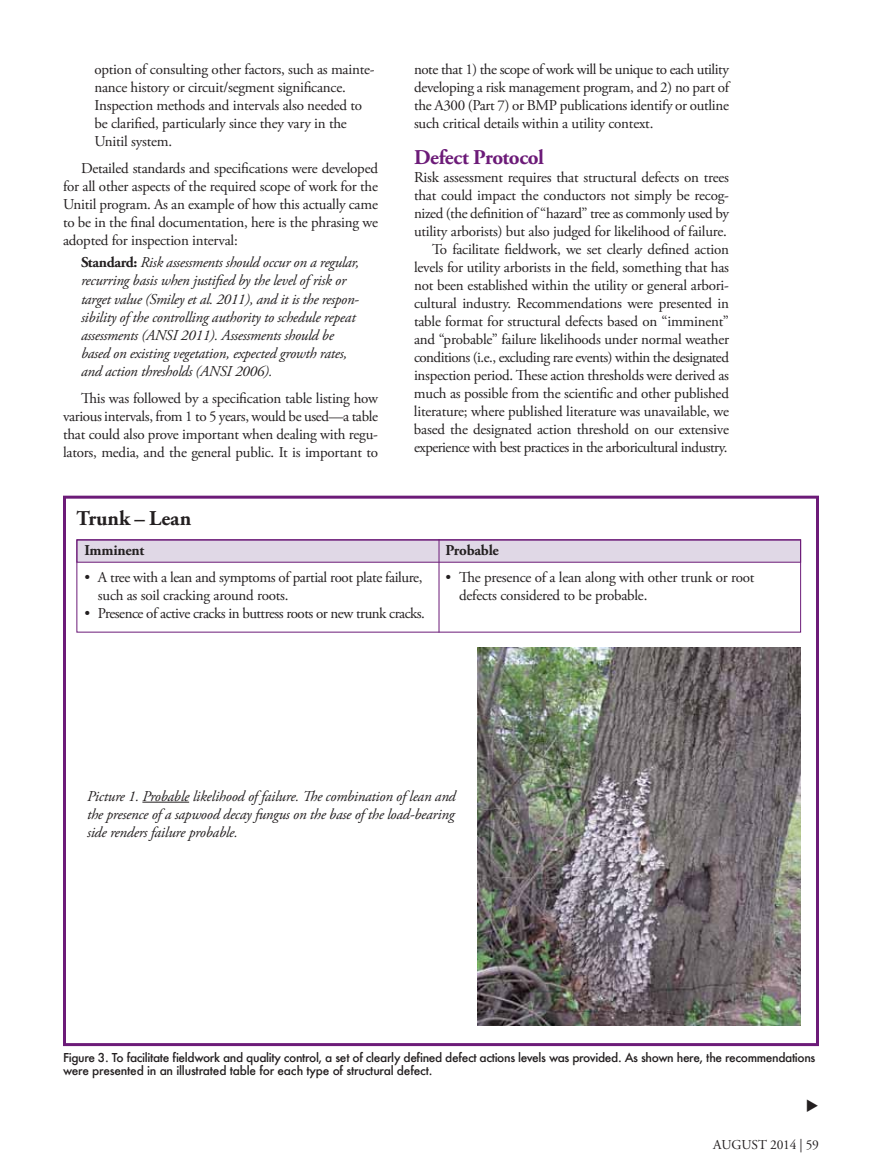
<style>
.page{position:relative;width:891px;height:1175px;background:#fff}
.page>*{position:absolute;margin:0;border:0;box-sizing:border-box;transform-origin:0 0}
.t1{font:700 21px "Adobe Garamond Pro";color:#6c1b78}
.t2{font:700 21px "Adobe Garamond Pro";color:#231f20}
.t3{font:15px/18px "Adobe Garamond Pro";letter-spacing:-.015em;color:#231f20}
.t4{font:italic 15px/18px "Adobe Garamond Pro";letter-spacing:-.015em;color:#231f20}
.t5{font:15px "Adobe Garamond Pro";letter-spacing:-.035em;color:#231f20}
.t6{font:700 15px "Adobe Garamond Pro";letter-spacing:-.015em;color:#231f20}
.t7{font:13.5px "Adobe Garamond Pro";letter-spacing:-.015em;color:#231f20}
.t8{font:500 12px/13.5px "Futura";letter-spacing:-.03em;color:#231f20}
.s1{font-weight:700;font-style:normal}
</style>
<div class="page">
<div style="left:63px;top:495px;width:756px;height:551px;background:#fff;border:3px solid #6c1b78"></div>
<div style="left:76px;top:539px;width:725px;height:23px;background:#e0d8e6"></div>
<img style="left:477px;top:647px;width:324px;height:378px">
<hr style="left:142px;top:801px;width:47px;height:1px;background:#231f20">
<div style="left:76px;top:539px;width:725px;height:93px;border:1px solid #6c1b78"></div>
<hr style="left:439px;top:539px;width:1px;height:93px;background:#6c1b78">
<p class="t3" style="left:94px;top:61px;width:282px">option of consulting other factors, such as mainte&shy;nance history or circuit/segment significance.<br>Inspection methods and intervals also needed to be clarified, particularly since they vary in the Unitil system.</p>
<p class="t3" style="left:63px;top:160px;width:317px;text-align:justify;text-indent:18px">Detailed standards and specifications were developed for all other aspects of the required scope of work for the Unitil program. As an example of how this actually came to be in the final documentation, here is the phrasing we adopted for inspection interval:</p>
<p class="t4" style="left:81px;top:254px;width:280px"><span class="s1">Standard:</span> Risk assessments should occur on a regular, recurring basis when justified by the level of risk or target value (Smiley et al. 2011), and it is the respon&shy;sibility of the controlling authority to schedule repeat assessments (ANSI 2011). Assessments should be based on existing vegetation, expected growth rates, and action thresholds (ANSI 2006).</p>
<p class="t3" style="left:63px;top:389px;width:317px;text-align:justify;text-indent:18px">This was followed by a specification table listing how various intervals, from 1 to 5 years, would be used—a table that could also prove important when dealing with regu&shy;lators, media, and the general public. It is important to</p>
<p class="t3" style="left:414px;top:61px;width:317px;text-align:justify">note that 1) the scope of work will be unique to each utility developing a risk management program, and 2) no part of the A300 (Part 7) or BMP publications identify or outline such critical details within a utility context.</p>
<p class="t1" style="left:414px;top:145px;width:131px">Defect Protocol</p>
<p class="t3" style="left:414px;top:169px;width:317px;text-align:right">Risk assessment requires that structural defects on trees that could impact the conductors not simply be recog&shy;nized (the definition of “hazard” tree as commonly used by utility arborists) but also judged for likelihood of failure.<br>To facilitate fieldwork, we set clearly defined action levels for utility arborists in the field, something that has not been established within the utility or general arbori&shy;cultural industry. Recommendations were presented in table format for structural defects based on “imminent” and “probable” failure likelihoods under normal weather conditions (i.e., excluding rare events) within the designated inspection period. These action thresholds were derived as much as possible from the scientific and other published literature; where published literature was unavailable, we based the designated action threshold on our extensive experience with best practices in the arboricultural industry.</p>
<p class="t2" style="left:76px;top:506px;width:116px">Trunk – Lean</p>
<p class="t6" style="left:84px;top:542px;width:62px">Imminent</p>
<p class="t3" style="left:98px;top:569px;width:326px;text-indent:-14px">• A tree with a lean and symptoms of partial root plate failure, such as soil cracking around roots.</p>
<p class="t5" style="left:84px;top:604px;width:342px">• Presence of active cracks in buttress roots or new trunk cracks.</p>
<p class="t6" style="left:446px;top:542px;width:55px">Probable</p>
<p class="t3" style="left:459px;top:569px;width:297px;text-indent:-14px">• The presence of a lean along with other trunk or root defects considered to be probable.</p>
<p class="t4" style="left:87px;top:787px;width:370px;text-align:justify">Picture 1. Probable likelihood of failure. The combination of lean and the presence of a sapwood decay fungus on the base of the load-bearing side renders failure probable.</p>
<p class="t8" style="left:63px;top:1050px;width:754px">Figure 3. To facilitate fieldwork and quality control, a set of clearly defined defect actions levels was provided. As shown here, the recommendations were presented in an illustrated table for each type of structural defect.</p>
<p class="t7" style="left:713px;top:1136px;width:11px">augu</p>
<p class="t7" style="left:752px;top:1136px;width:69px">st 2014 | 59</p>
</div>
